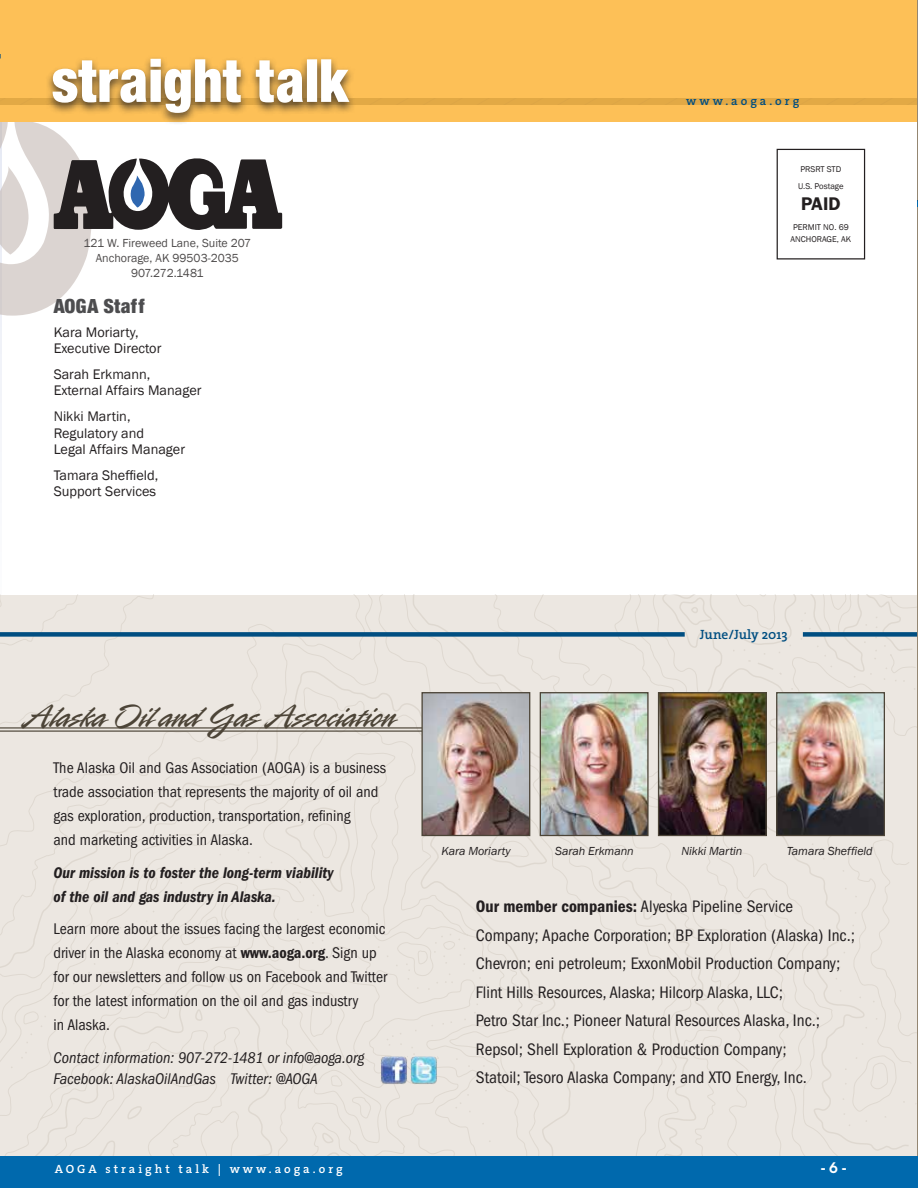
<style>
.page{position:relative;width:918px;height:1188px;background:#fff}
.page>*{position:absolute;margin:0;border:0;box-sizing:border-box;transform-origin:0 0}
.t1{font:63.9px "Sans Black Condensed DTC";color:#fff;scale:.96 1}
.t2{font:36.3px "Rapier Plain";color:#4c4437}
.t3{font:21px "Sans Black Condensed DTC";color:#4d4d4f}
.t4{font:600 18.45px "Franklin Gothic";color:#231f20}
.t5{font:condensed 17.25px/28.5px "Franklin Gothic";color:#231f20}
.t6{font:condensed 16.05px/24px "Franklin Gothic";color:#231f20}
.t7{font:italic condensed 16.05px/20.9px "Franklin Gothic";color:#231f20}
.t8{font:italic 600 condensed 16.05px/24px "Franklin Gothic";color:#231f20}
.t9{font:600 15px "Lubalin Graph";color:#fff}
.t10{font:14.25px/16.5px "Franklin Gothic";color:#231f20}
.t11{font:600 13.5px "The Serif";color:#004e81}
.t12{font:12px/15px "Franklin Gothic";color:#4e4b4b;text-align:center}
.t13{font:italic 12px "Franklin Gothic";letter-spacing:-.005em;color:#231f20}
.t14{font:600 12px "The Serif";letter-spacing:.25em;color:#fff}
.t15{font:600 12px "The Serif";letter-spacing:.25em;color:#004e81}
.t16{font:8.55px/16.5px "Franklin Gothic";color:#231f20}
.s1{font-weight:600}
</style>
<div class="page">
<hr style="left:0;top:54px;width:1px;height:593px;background:#e3e7f3">
<div style="left:0;top:595px;width:913px;height:561px;background:#ece7e1"></div>
<svg style="left:1px;top:121px;width:281px;height:195px"></svg>
<div style="left:0;top:0;width:918px;height:121px;background:#fdc057"></div>
<div style="left:0;top:99px;width:918px;height:6px;background:#e2a945"></div>
<div style="left:45px;top:55px;width:312px;height:70px;background:#231f20;opacity:.75"></div>
<div style="left:777px;top:149px;width:88px;height:110px;border:1px solid #231f20"></div>
<div style="left:0;top:1156px;width:918px;height:32px;background:#0069ad"></div>
<div style="left:803px;top:632px;width:115px;height:5px;background:#004e81"></div>
<div style="left:0;top:632px;width:685px;height:5px;background:#004e81"></div>
<hr style="left:0;top:727px;width:521px;height:2px;background:#4c4437">
<hr style="left:0;top:731px;width:521px;height:1px;background:#4c4437">
<img style="left:380px;top:1057px;width:28px;height:27px">
<img style="left:410px;top:1057px;width:28px;height:27px">
<img style="left:423px;top:694px;width:105px;height:140px">
<div style="left:421px;top:692px;width:109px;height:144px;border:1px solid #4c4437"></div>
<img style="left:542px;top:694px;width:105px;height:140px">
<div style="left:540px;top:692px;width:109px;height:144px;border:1px solid #4c4437"></div>
<img style="left:660px;top:694px;width:105px;height:140px">
<div style="left:658px;top:692px;width:109px;height:144px;border:1px solid #4c4437"></div>
<img style="left:778px;top:694px;width:105px;height:140px">
<div style="left:776px;top:692px;width:109px;height:144px;border:1px solid #4c4437"></div>
<h1 class="t1" style="left:52px;top:42px;width:310px">straight talk</h1>
<p class="t12" style="left:83px;top:236px;width:169px">121 W. Fireweed Lane, Suite 207<br>Anchorage, AK 99503-2035<br>907.272.1481</p>
<h3 class="t3" style="left:54px;top:294px;width:92px">AOGA Staff</h3>
<p class="t10" style="left:54px;top:324px;width:109px">Kara Moriarty,<br>Executive Director</p>
<p class="t10" style="left:54px;top:366px;width:149px">Sarah Erkmann,<br>External Affairs Manager</p>
<p class="t10" style="left:54px;top:408px;width:133px">Nikki Martin,<br>Regulatory and<br>Legal Affairs Manager</p>
<p class="t10" style="left:54px;top:467px;width:106px">Tamara Sheffield,<br>Support Services</p>
<p class="t15" style="left:686px;top:91px;width:115px">www.aoga.org</p>
<p class="t16" style="left:798px;top:161px;width:47px">PRSRT STD<br>U.S. Postage</p>
<p class="t4" style="left:801px;top:192px;width:41px">PAID</p>
<p class="t16" style="left:791px;top:221px;width:62px;line-height:12px">PERMIT NO. 69<br>ANCHORAGE, AK</p>
<h2 class="t2" style="left:22px;top:694px;width:375px">Alaska Oil and Gas Association</h2>
<p class="t6" style="left:54px;top:756px;width:334px">The Alaska Oil and Gas Association (AOGA) is a business trade association that represents the majority of oil and gas exploration, production, transportation, refining<br>and marketing activities in Alaska.</p>
<p class="t8" style="left:54px;top:860px;width:281px">Our mission is to foster the long-term viability of the oil and gas industry in Alaska.</p>
<p class="t6" style="left:54px;top:917px;width:335px">Learn more about the issues facing the largest economic driver in the Alaska economy at <span class="s1">www.aoga.org</span>. Sign up for our newsletters and follow us on Facebook and Twitter for the latest information on the oil and gas industry<br>in Alaska.</p>
<p class="t7" style="left:54px;top:1047px;width:312px">Contact information: 907-272-1481 or info@aoga.org<br>Facebook: AlaskaOilAndGas Twitter: @AOGA</p>
<p class="t11" style="left:700px;top:623px;width:89px">June/July 2013</p>
<p class="t13" style="left:442px;top:843px;width:70px">Kara Moriarty</p>
<p class="t13" style="left:555px;top:843px;width:80px">Sarah Erkmann</p>
<p class="t13" style="left:681px;top:843px;width:63px">Nikki Martin</p>
<p class="t13" style="left:787px;top:843px;width:87px">Tamara Sheffield</p>
<p class="t5" style="left:476px;top:892px;width:381px"><span class="s1">Our member companies:</span> Alyeska Pipeline Service Company; Apache Corporation; BP Exploration (Alaska) Inc.; Chevron; eni petroleum; ExxonMobil Production Company; Flint Hills Resources, Alaska; Hilcorp Alaska, LLC;<br>Petro Star Inc.; Pioneer Natural Resources Alaska, Inc.; Repsol; Shell Exploration &amp; Production Company;<br>Statoil; Tesoro Alaska Company; and XTO Energy, Inc.</p>
<p class="t14" style="left:55px;top:1159px;width:290px">AOGA straight talk | www.aoga.org</p>
<p class="t9" style="left:821px;top:1158px;width:27px">-6-</p>
</div>
